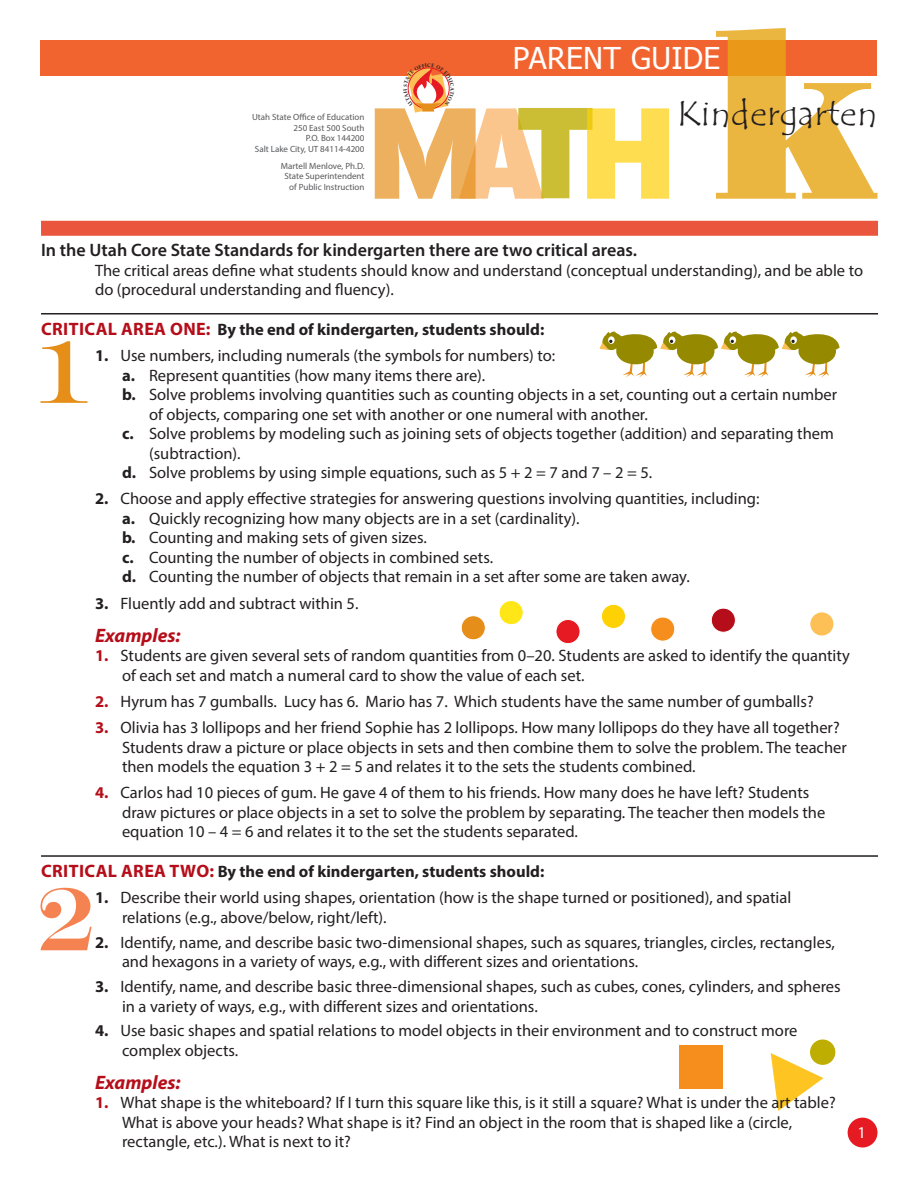
<style>
.page{position:relative;width:918px;height:1188px;background:#fff}
.page>*{position:absolute;margin:0;border:0;box-sizing:border-box;transform-origin:0 0}
.t1{font:36px "Tempus Sans ITC";letter-spacing:.01em;color:#231f20}
.t2{font:30px "Tahoma";letter-spacing:.01em;color:#fff}
.t3{font:italic 700 19.5px "Myriad Pro";color:#b50e1a}
.t4{font:600 18px "Myriad Pro";color:#231f20}
.t5{font:700 18px "Myriad Pro";color:#b50e1a}
.t6{font:16.5px/19.5px "Myriad Pro";color:#231f20}
.t7{font:700 16.5px "Myriad Pro";color:#231f20}
.t8{font:16.5px "Myriad Pro";color:#fff}
.t9{font:9px/10.5px "Myriad Pro";color:#57585a;text-align:right}
.s1{font-size:18px;color:#b50e1a}
.s2{font-weight:700}
.s3{font-weight:700;color:#b50e1a}
</style>
<div class="page">
<div style="left:848px;top:1118px;width:29px;height:30px;background:#e51a23;border-radius:50%"></div>
<div style="left:461px;top:616px;width:24px;height:24px;background:#e58e19;border-radius:50%"></div>
<div style="left:461px;top:616px;width:24px;height:24px;border:1px solid #fff;border-radius:50%"></div>
<div style="left:499px;top:601px;width:24px;height:24px;background:#ffe616;border-radius:50%"></div>
<div style="left:499px;top:600px;width:24px;height:25px;border:1px solid #fff;border-radius:50%"></div>
<div style="left:556px;top:620px;width:24px;height:24px;background:#e51a23;border-radius:50%"></div>
<div style="left:556px;top:619px;width:24px;height:25px;border:1px solid #fff;border-radius:50%"></div>
<div style="left:601px;top:604px;width:25px;height:24px;background:#fed105;border-radius:50%"></div>
<div style="left:601px;top:604px;width:25px;height:25px;border:1px solid #fff;border-radius:50%"></div>
<div style="left:651px;top:617px;width:24px;height:24px;background:#f68e1e;border-radius:50%"></div>
<div style="left:651px;top:617px;width:24px;height:24px;border:1px solid #fff;border-radius:50%"></div>
<div style="left:711px;top:608px;width:24px;height:24px;background:#b50e1a;border-radius:50%"></div>
<div style="left:711px;top:608px;width:24px;height:24px;border:1px solid #fff;border-radius:50%"></div>
<div style="left:810px;top:612px;width:24px;height:24px;background:#fdc056;border-radius:50%"></div>
<div style="left:810px;top:612px;width:24px;height:24px;border:1px solid #fff;border-radius:50%"></div>
<svg style="left:771px;top:1053px;width:52px;height:58px"></svg>
<div style="left:40px;top:40px;width:837px;height:36px;background:#f2642f"></div>
<div style="left:41px;top:221px;width:837px;height:15px;background:#e9563d"></div>
<hr style="left:41px;top:313px;width:837px;height:2px;background:#231f20">
<hr style="left:41px;top:855px;width:837px;height:2px;background:#231f20">
<svg style="left:40px;top:341px;width:47px;height:62px"></svg>
<svg style="left:716px;top:28px;width:162px;height:171px"></svg>
<svg style="left:599px;top:331px;width:241px;height:47px"></svg>
<svg style="left:40px;top:888px;width:52px;height:62px"></svg>
<div style="left:810px;top:1039px;width:25px;height:26px;background:#bfae02;border-radius:50%"></div>
<div style="left:679px;top:1045px;width:44px;height:44px;background:#f68e1e"></div>
<svg style="left:375px;top:67px;width:294px;height:132px"></svg>
<p class="t9" style="left:252px;top:112px;width:114px">Utah State Office of Education<br>250 East 500 South<br>P.O. Box 144200<br>Salt Lake City, UT 84114-4200</p>
<p class="t9" style="left:281px;top:161px;width:85px">Martell Menlove, Ph.D.<br>State Superintendent of Public Instruction</p>
<p class="t2" style="left:513px;top:38px;width:209px">PARENT GUIDE</p>
<p class="t1" style="left:677px;top:90px;width:202px">Kindergarten</p>
<p class="t4" style="left:41px;top:239px;width:598px">In the Utah Core State Standards for kindergarten there are two critical areas.</p>
<p class="t6" style="left:95px;top:260px;width:770px">The critical areas define what students should know and understand (conceptual understanding), and be able to do (procedural understanding and fluency).</p>
<p class="t7" style="left:41px;top:318px;width:505px"><span class="s1">CRITICAL AREA ONE:</span> By the end of kindergarten, students should:</p>
<p class="t6" style="left:95px;top:345px;width:462px"><span class="s2">1.</span> Use numbers, including numerals (the symbols for numbers) to:</p>
<p class="t6" style="left:122px;top:365px;width:365px"><span class="s2">a.</span> Represent quantities (how many items there are).</p>
<p class="t6" style="left:122px;top:384px;width:717px"><span class="s2">b.</span> Solve problems involving quantities such as counting objects in a set, counting out a certain number</p>
<p class="t6" style="left:149px;top:404px;width:500px">of objects, comparing one set with another or one numeral with another.</p>
<p class="t6" style="left:122px;top:423px;width:713px"><span class="s2">c.</span> Solve problems by modeling such as joining sets of objects together (addition) and separating them</p>
<p class="t6" style="left:149px;top:443px;width:93px">(subtraction).</p>
<p class="t6" style="left:122px;top:462px;width:532px"><span class="s2">d.</span> Solve problems by using simple equations, such as 5 + 2 = 7 and 7 – 2 = 5.</p>
<p class="t6" style="left:122px;top:489px;width:639px;text-indent:-27px"><span class="s2">2.</span> Choose and apply effective strategies for answering questions involving quantities, including: <span class="s2">a.</span> Quickly recognizing how many objects are in a set (cardinality).<br><span class="s2">b.</span> Counting and making sets of given sizes.<br><span class="s2">c.</span> Counting the number of objects in combined sets.<br><span class="s2">d.</span> Counting the number of objects that remain in a set after some are taken away.</p>
<p class="t6" style="left:95px;top:593px;width:265px"><span class="s2">3.</span> Fluently add and subtract within 5.</p>
<p class="t3" style="left:95px;top:622px;width:87px">Examples:</p>
<p class="t6" style="left:122px;top:645px;width:729px;text-indent:-27px"><span class="s3">1.</span> Students are given several sets of random quantities from 0–20. Students are asked to identify the quantity of each set and match a numeral card to show the value of each set.</p>
<p class="t6" style="left:95px;top:691px;width:720px"><span class="s3">2.</span> Hyrum has 7 gumballs. Lucy has 6. Mario has 7. Which students have the same number of gumballs?</p>
<p class="t6" style="left:122px;top:717px;width:726px;text-indent:-27px"><span class="s3">3.</span> Olivia has 3 lollipops and her friend Sophie has 2 lollipops. How many lollipops do they have all together?<br>Students draw a picture or place objects in sets and then combine them to solve the problem. The teacher then models the equation 3 + 2 = 5 and relates it to the sets the students combined.</p>
<p class="t6" style="left:122px;top:783px;width:705px;text-indent:-27px"><span class="s3">4.</span> Carlos had 10 pieces of gum. He gave 4 of them to his friends. How many does he have left? Students draw pictures or place objects in a set to solve the problem by separating. The teacher then models the equation 10 – 4 = 6 and relates it to the set the students separated.</p>
<p class="t5" style="left:41px;top:859px;width:22px">Critical</p>
<p class="t5" style="left:121px;top:859px;width:24px">Area</p>
<p class="t7" style="left:169px;top:861px;width:377px"><span class="s1">Two:</span> By the end of kindergarten, students should:</p>
<p class="t6" style="left:122px;top:888px;width:671px;text-indent:-27px"><span class="s2">1.</span> Describe their world using shapes, orientation (how is the shape turned or positioned), and spatial relations (e.g., above/below, right/left).</p>
<p class="t6" style="left:122px;top:932px;width:714px;text-indent:-27px"><span class="s2">2.</span> Identify, name, and describe basic two-dimensional shapes, such as squares, triangles, circles, rectangles, and hexagons in a variety of ways, e.g., with different sizes and orientations.</p>
<p class="t6" style="left:122px;top:977px;width:720px;text-indent:-27px"><span class="s2">3.</span> Identify, name, and describe basic three-dimensional shapes, such as cubes, cones, cylinders, and spheres in a variety of ways, e.g., with different sizes and orientations.</p>
<p class="t6" style="left:122px;top:1021px;width:677px;text-indent:-27px"><span class="s2">4.</span> Use basic shapes and spatial relations to model objects in their environment and to construct more complex objects.</p>
<p class="t3" style="left:95px;top:1070px;width:87px">Examples:</p>
<p class="t6" style="left:122px;top:1093px;width:715px;text-indent:-27px"><span class="s3">1.</span> What shape is the whiteboard? If I turn this square like this, is it still a square? What is under the art table?<br>What is above your heads? What shape is it? Find an object in the room that is shaped like a (circle, rectangle, etc.). What is next to it?</p>
<p class="t8" style="left:858px;top:1122px;width:10px">1</p>
</div>
